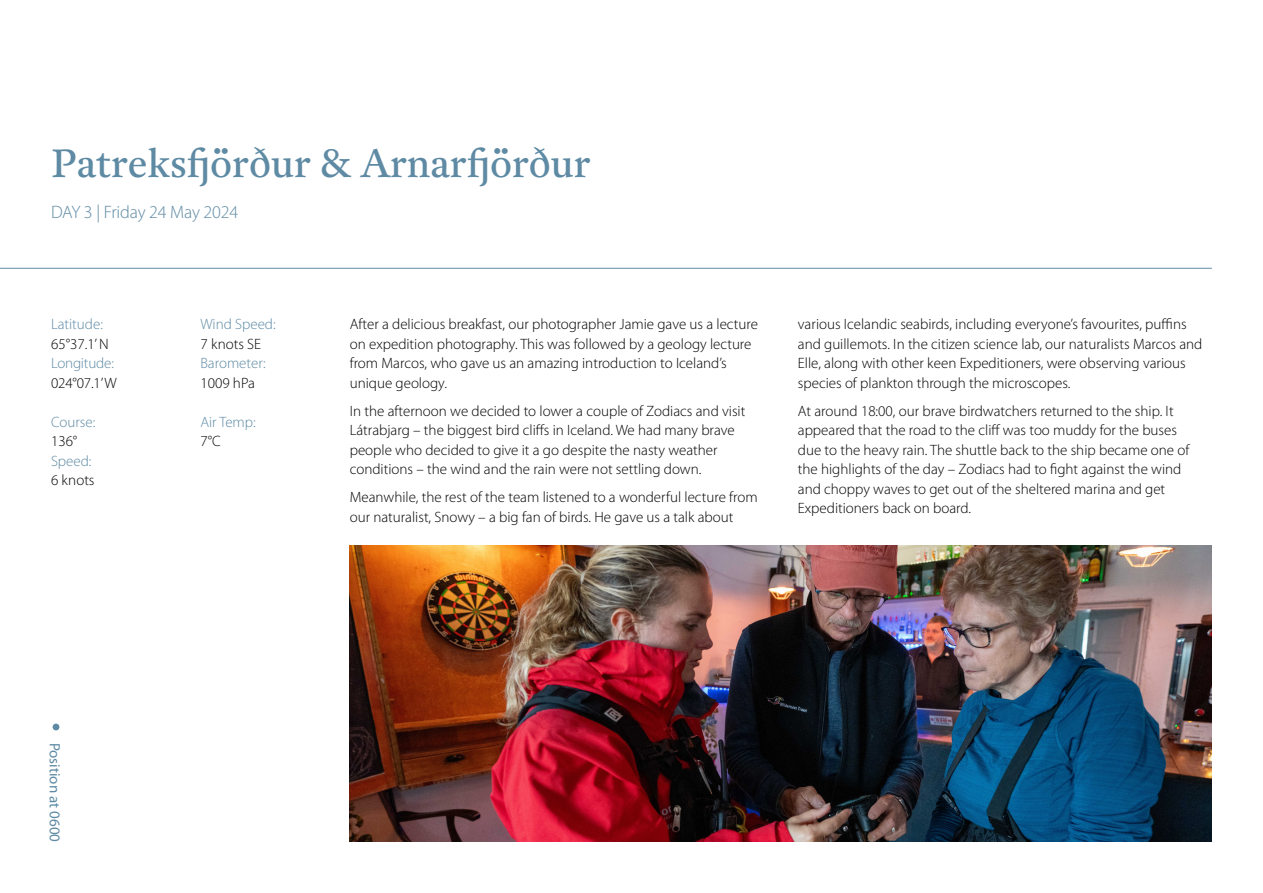
<style>
.page{position:relative;width:1263px;height:893px;background:#fff}
.page>*{position:absolute;margin:0;border:0;box-sizing:border-box;transform-origin:0 0}
.t1{font:39px "Antwerp";color:#5e8aa4}
.t2{font:300 18px "Myriad Pro";letter-spacing:-.01em;color:#5e8aa4}
.t3{font:300 15px/19.5px "Myriad Pro";color:#000}
.t4{font:300 15px "Myriad Pro";color:#5e8aa4}
.t5{font:15px "Myriad Pro";color:#5e8aa4}
</style>
<div class="page">
<img style="left:350px;top:546px;width:862px;height:296px">
<hr style="left:0;top:268px;width:1211px;height:1px;background:#5e8aa4">
<svg style="left:53px;top:724px;width:6px;height:6px"></svg>
<h1 class="t1" style="left:51px;top:137px;width:541px">Patreksfjörður &amp; Arnarfjörður</h1>
<p class="t2" style="left:51px;top:202px;width:189px">DAY 3 | Friday 24 May 2024</p>
<p class="t4" style="left:51px;top:316px;width:53px">Latitude:</p>
<p class="t3" style="left:51px;top:334px;width:59px">65°37.1’ N</p>
<p class="t4" style="left:51px;top:355px;width:64px">Longitude:</p>
<p class="t3" style="left:51px;top:373px;width:67px">024°07.1’ W</p>
<p class="t4" style="left:51px;top:413px;width:46px">Course:</p>
<p class="t3" style="left:51px;top:432px;width:28px">136°</p>
<p class="t4" style="left:51px;top:452px;width:42px">Speed:</p>
<p class="t3" style="left:51px;top:471px;width:45px">6 knots</p>
<p class="t4" style="left:200px;top:316px;width:77px">Wind Speed:</p>
<p class="t3" style="left:200px;top:334px;width:62px">7 knots SE</p>
<p class="t4" style="left:200px;top:355px;width:67px">Barometer:</p>
<p class="t3" style="left:200px;top:373px;width:56px">1009 hPa</p>
<p class="t4" style="left:200px;top:413px;width:57px">Air Temp:</p>
<p class="t3" style="left:200px;top:432px;width:22px">7°C</p>
<p class="t3" style="left:350px;top:315px;width:410px">After a delicious breakfast, our photographer Jamie gave us a lecture on expedition photography. This was followed by a geology lecture from Marcos, who gave us an amazing introduction to Iceland’s unique geology.</p>
<p class="t3" style="left:350px;top:401px;width:397px">In the afternoon we decided to lower a couple of Zodiacs and visit Látrabjarg – the biggest bird cliffs in Iceland. We had many brave people who decided to give it a go despite the nasty weather conditions – the wind and the rain were not settling down.</p>
<p class="t3" style="left:350px;top:488px;width:409px">Meanwhile, the rest of the team listened to a wonderful lecture from our naturalist, Snowy – a big fan of birds. He gave us a talk about</p>
<p class="t3" style="left:798px;top:315px;width:406px">various Icelandic seabirds, including everyone’s favourites, puffins and guillemots. In the citizen science lab, our naturalists Marcos and Elle, along with other keen Expeditioners, were observing various species of plankton through the microscopes.</p>
<p class="t3" style="left:798px;top:401px;width:393px">At around 18:00, our brave birdwatchers returned to the ship. It appeared that the road to the cliff was too muddy for the buses due to the heavy rain. The shuttle back to the ship became one of the highlights of the day – Zodiacs had to fight against the wind and choppy waves to get out of the sheltered marina and get Expeditioners back on board.</p>
<p class="t5" style="left:64px;top:742px;width:101px;rotate:90deg">Position at 0600</p>
</div>
